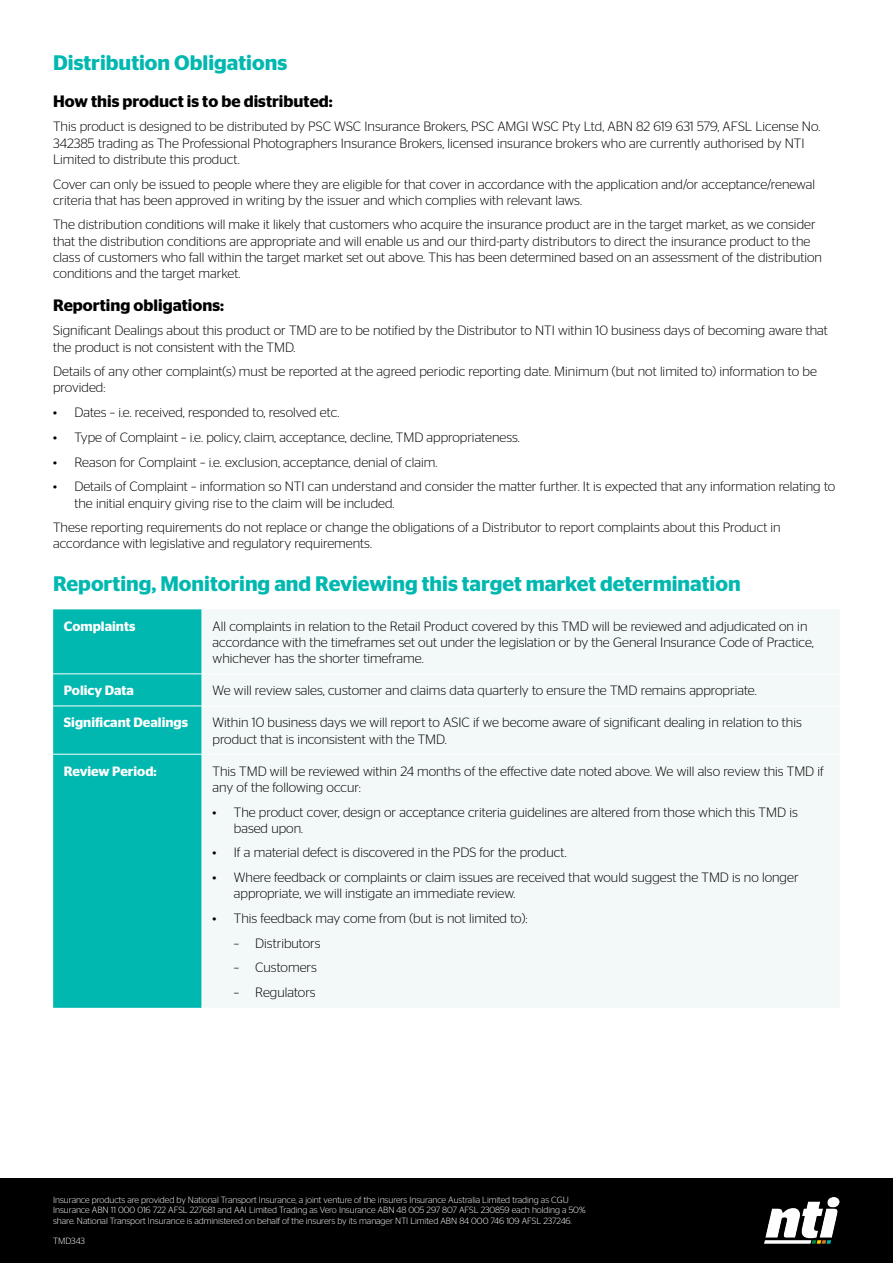
<style>
.page{position:relative;width:893px;height:1263px;background:#fff}
.page>*{position:absolute;margin:0;border:0;box-sizing:border-box;transform-origin:0 0}
.Subheading{font:600 21px "Stag Sans";color:#00b8b0}
.Subhead_2{font:600 16.5px "Stag Sans";color:#000}
.Body{font:300 13.5px/16.2px "Stag Sans";color:#000}
.Table_Header{font:600 13.5px "Stag Sans";color:#fff}
.t1{font:300 9px/10.8px "Stag Sans";letter-spacing:-.005em;color:#fff}
</style>
<div class="page">
<div style="left:0;top:1178px;width:893px;height:85px;background:#000"></div>
<img style="left:765px;top:1197px;width:75px;height:46px">
<div style="left:53px;top:609px;width:149px;height:399px;background:#00b8b0"></div>
<div style="left:203px;top:610px;width:637px;height:397px;background:#f3f9f8"></div>
<hr style="left:53px;top:673px;width:149px;height:1px;background:#fff">
<hr style="left:202px;top:673px;width:638px;height:1px;background:#fff">
<hr style="left:53px;top:705px;width:149px;height:1px;background:#fff">
<hr style="left:202px;top:705px;width:638px;height:1px;background:#fff">
<hr style="left:53px;top:754px;width:149px;height:1px;background:#fff">
<hr style="left:202px;top:754px;width:638px;height:1px;background:#fff">
<p class="Subheading" style="left:53px;top:50px;width:236px">Distribution Obligations</p>
<p class="Subhead_2" style="left:53px;top:91px;width:281px">How this product is to be distributed:</p>
<p class="Body" style="left:53px;top:118px;width:769px">This product is designed to be distributed by PSC WSC Insurance Brokers, PSC AMGI WSC Pty Ltd, ABN 82 619 631 579, AFSL License No.<br>342385 trading as The Professional Photographers Insurance Brokers, licensed insurance brokers who are currently authorised by NTI<br>Limited to distribute this product.</p>
<p class="Body" style="left:53px;top:176px;width:763px">Cover can only be issued to people where they are eligible for that cover in accordance with the application and/or acceptance/renewal criteria that has been approved in writing by the issuer and which complies with relevant laws.</p>
<p class="Body" style="left:53px;top:216px;width:770px">The distribution conditions will make it likely that customers who acquire the insurance product are in the target market, as we consider that the distribution conditions are appropriate and will enable us and our third-party distributors to direct the insurance product to the class of customers who fall within the target market set out above. This has been determined based on an assessment of the distribution conditions and the target market.</p>
<p class="Subhead_2" style="left:53px;top:295px;width:172px">Reporting obligations:</p>
<p class="Body" style="left:53px;top:322px;width:776px">Significant Dealings about this product or TMD are to be notified by the Distributor to NTI within 10 business days of becoming aware that the product is not consistent with the TMD.</p>
<p class="Body" style="left:53px;top:363px;width:765px">Details of any other complaint(s) must be reported at the agreed periodic reporting date. Minimum (but not limited to) information to be provided:</p>
<p class="Body" style="left:53px;top:404px;width:288px">• Dates – i.e. received, responded to, resolved etc.</p>
<p class="Body" style="left:53px;top:429px;width:468px">• Type of Complaint – i.e. policy, claim, acceptance, decline, TMD appropriateness.</p>
<p class="Body" style="left:53px;top:454px;width:386px">• Reason for Complaint – i.e. exclusion, acceptance, denial of claim.</p>
<p class="Body" style="left:74px;top:478px;width:762px;text-indent:-21px">• Details of Complaint – information so NTI can understand and consider the matter further. It is expected that any information relating to the initial enquiry giving rise to the claim will be included.</p>
<p class="Body" style="left:53px;top:519px;width:729px">These reporting requirements do not replace or change the obligations of a Distributor to report complaints about this Product in accordance with legislative and regulatory requirements.</p>
<p class="Subheading" style="left:53px;top:571px;width:689px">Reporting, Monitoring and Reviewing this target market determination</p>
<p class="Table_Header" style="left:64px;top:618px;width:73px">Complaints</p>
<p class="Body" style="left:213px;top:618px;width:603px">All complaints in relation to the Retail Product covered by this TMD will be reviewed and adjudicated on in accordance with the timeframes set out under the legislation or by the General Insurance Code of Practice, whichever has the shorter timeframe.</p>
<p class="Table_Header" style="left:64px;top:683px;width:72px">Policy Data</p>
<p class="Body" style="left:213px;top:682px;width:546px">We will review sales, customer and claims data quarterly to ensure the TMD remains appropriate.</p>
<p class="Table_Header" style="left:64px;top:715px;width:126px">Significant Dealings</p>
<p class="Body" style="left:213px;top:714px;width:591px">Within 10 business days we will report to ASIC if we become aware of significant dealing in relation to this product that is inconsistent with the TMD.</p>
<p class="Table_Header" style="left:64px;top:763px;width:94px">Review Period:</p>
<p class="Body" style="left:213px;top:763px;width:613px">This TMD will be reviewed within 24 months of the effective date noted above. We will also review this TMD if any of the following occur:</p>
<p class="Body" style="left:234px;top:803px;width:565px;text-indent:-21px">• The product cover, design or acceptance criteria guidelines are altered from those which this TMD is based upon.</p>
<p class="Body" style="left:213px;top:844px;width:356px">• If a material defect is discovered in the PDS for the product.</p>
<p class="Body" style="left:234px;top:869px;width:566px;text-indent:-21px">• Where feedback or complaints or claim issues are received that would suggest the TMD is no longer appropriate, we will instigate an immediate review.</p>
<p class="Body" style="left:213px;top:910px;width:316px">• This feedback may come from (but is not limited to):</p>
<p class="Body" style="left:234px;top:935px;width:88px">– Distributors</p>
<p class="Body" style="left:234px;top:959px;width:84px">– Customers</p>
<p class="Body" style="left:234px;top:984px;width:83px">– Regulators</p>
<p class="t1" style="left:53px;top:1194px;width:534px">Insurance products are provided by National Transport Insurance, a joint venture of the insurers Insurance Australia Limited trading as CGU<br>Insurance ABN 11 000 016 722 AFSL 227681 and AAI Limited Trading as Vero Insurance ABN 48 005 297 807 AFSL 230859 each holding a 50% share. National Transport Insurance is administered on behalf of the insurers by its manager NTI Limited ABN 84 000 746 109 AFSL 237246.</p>
<p class="t1" style="left:53px;top:1235px;width:33px">TMD343</p>
</div>
